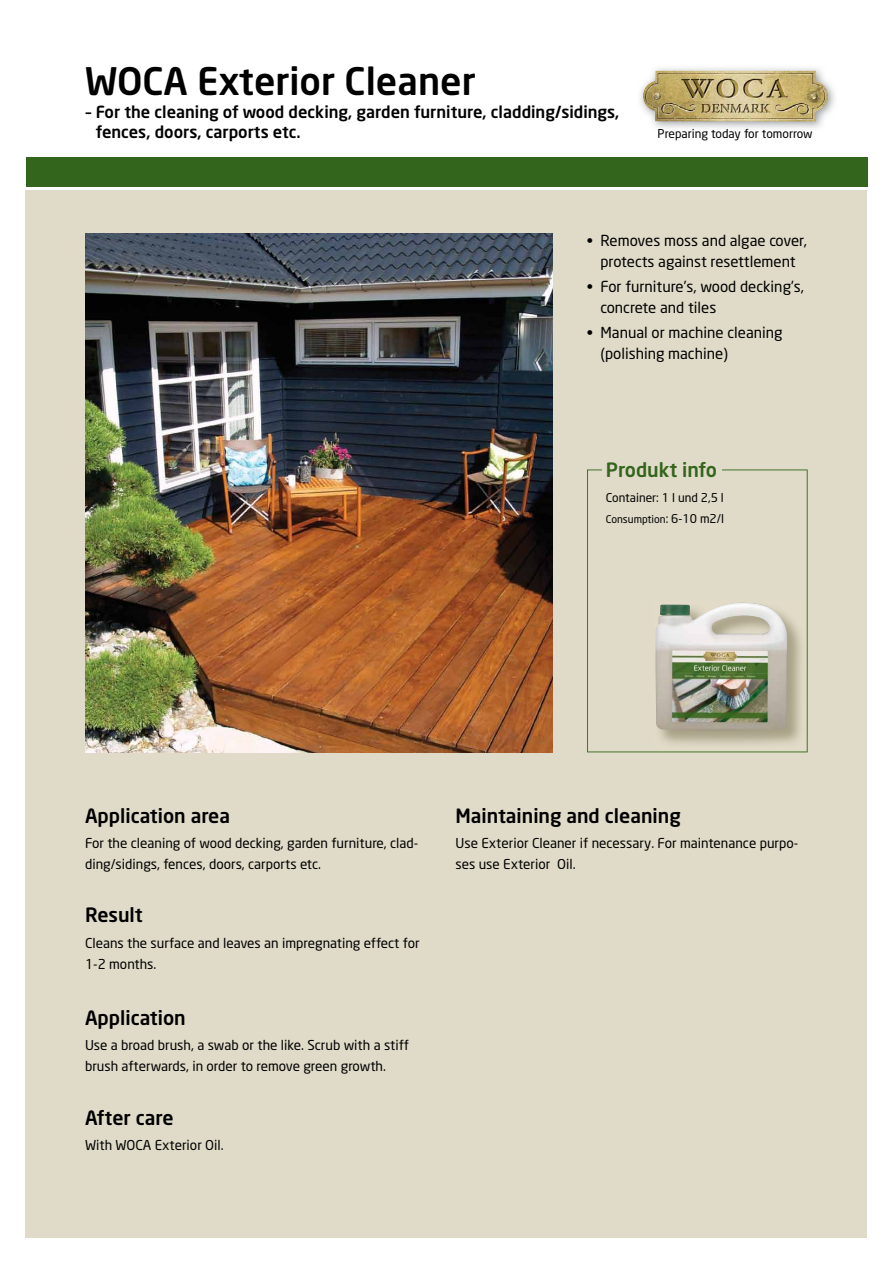
<style>
.page{position:relative;width:893px;height:1263px;background:#fff}
.page>*{position:absolute;margin:0;border:0;box-sizing:border-box;transform-origin:0 0}
.t1{font:500 37.5px "Neo Sans";color:#000}
.t2{font:500 19.5px "Neo Sans";color:#000}
.t3{font:500 19.5px "Neo Sans";color:#33651c}
.t4{font:500 16.5px/19.5px "Neo Sans";color:#000}
.t5{font:15px/21px "Neo Sans";color:#000}
.t6{font:13.5px/21px "Neo Sans";color:#000}
.t7{font:12px "Neo Sans";color:#000}
.t8{font:10.5px "Neo Sans";color:#000}
.s1{font-size:12px}
</style>
<div class="page">
<div style="left:26px;top:190px;width:841px;height:1047px;background:#e0dbc8"></div>
<img style="left:640px;top:68px;width:195px;height:61px">
<img style="left:643px;top:71px;width:185px;height:51px">
<div style="left:26px;top:157px;width:841px;height:30px;background:#33651c"></div>
<img style="left:85px;top:234px;width:468px;height:519px">
<svg style="left:587px;top:469px;width:221px;height:283px"></svg>
<div style="left:602px;top:460px;width:119px;height:23px;background:#e0dbc8"></div>
<h1 class="t1" style="left:85px;top:57px;width:392px">WOCA Exterior Cleaner</h1>
<p class="t4" style="left:96px;top:102px;width:525px;text-indent:-11px">– For the cleaning of wood decking, garden furniture, cladding/sidings, fences, doors, carports etc.</p>
<p class="t7" style="left:658px;top:126px;width:157px">Preparing today for tomorrow</p>
<p class="t5" style="left:587px;top:229px;width:222px;text-align:center">• Removes moss and algae cover, protects against resettlement</p>
<p class="t5" style="left:600px;top:276px;width:205px;text-indent:-14px">• For furniture’s, wood decking’s, concrete and tiles</p>
<p class="t5" style="left:600px;top:322px;width:184px;text-indent:-14px">• Manual or machine cleaning (polishing machine)</p>
<h2 class="t3" style="left:606px;top:457px;width:113px">Produkt info</h2>
<p class="t7" style="left:606px;top:490px;width:120px">Container: 1 l und 2,5 l</p>
<p class="t8" style="left:606px;top:512px;width:120px">Consumption<span class="s1">: 6-10 m2/l</span></p>
<h2 class="t2" style="left:85px;top:803px;width:147px">Application area</h2>
<p class="t6" style="left:85px;top:832px;width:335px">For the cleaning of wood decking, garden furniture, clad&shy;ding/sidings, fences, doors, carports etc.</p>
<h2 class="t2" style="left:85px;top:903px;width:59px">Result</h2>
<p class="t6" style="left:85px;top:932px;width:336px">Cleans the surface and leaves an impregnating effect for<br>1-2 months.</p>
<h2 class="t2" style="left:85px;top:1006px;width:102px">Application</h2>
<p class="t6" style="left:85px;top:1035px;width:325px">Use a broad brush, a swab or the like. Scrub with a stiff brush afterwards, in order to remove green growth.</p>
<h2 class="t2" style="left:85px;top:1105px;width:90px">After care</h2>
<p class="t6" style="left:85px;top:1134px;width:140px">With WOCA Exterior Oil.</p>
<h2 class="t2" style="left:455px;top:803px;width:227px">Maintaining and cleaning</h2>
<p class="t6" style="left:455px;top:832px;width:344px">Use Exterior Cleaner if necessary. For maintenance purpo&shy;ses use Exterior Oil.</p>
</div>
